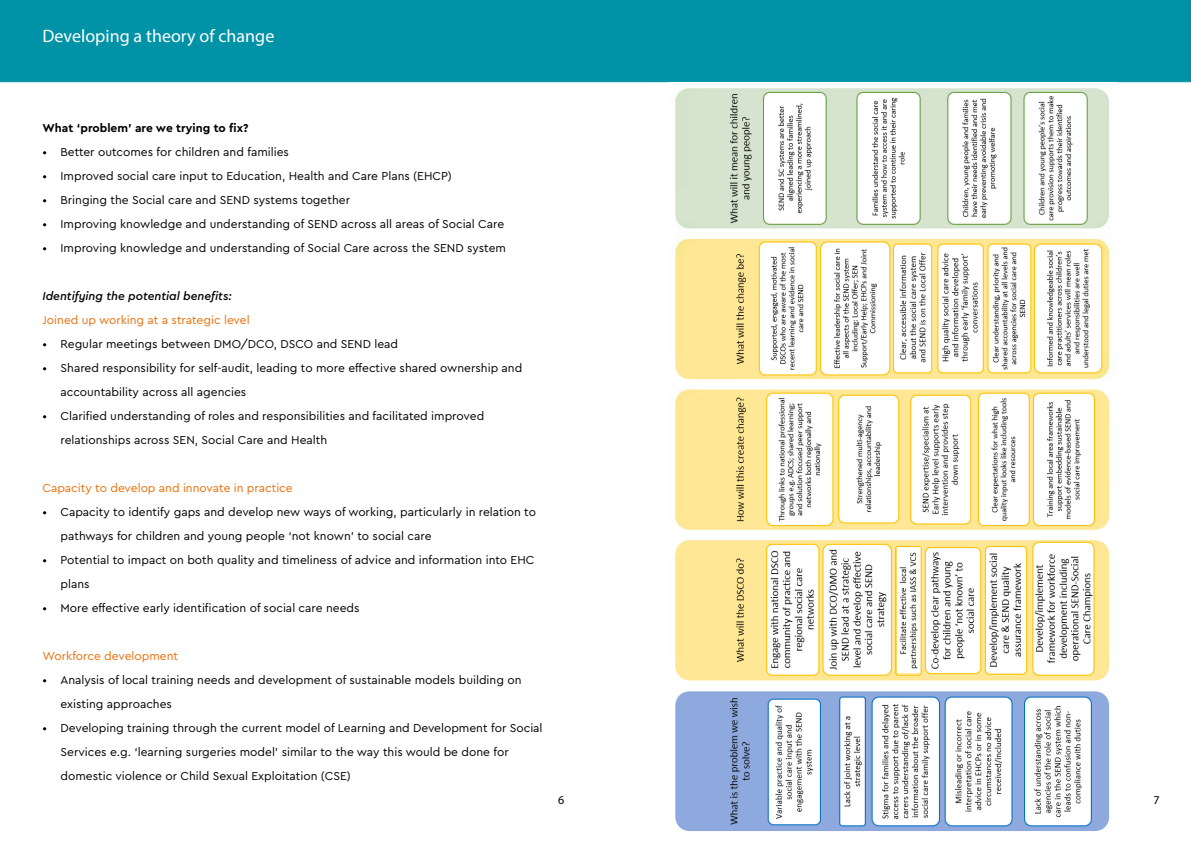
<style>
.page{position:relative;width:1191px;height:842px;background:#fff}
.page>*{position:absolute;margin:0;border:0;box-sizing:border-box;transform-origin:0 0}
.t1{font:18px "Myriad Pro";color:#fff}
.t2{font:12px/24px "Cera Pro";color:#000}
.t3{font:12px "Cera Pro";color:#eb6e08}
.t4{font:italic 500 12px "Cera Pro";color:#000}
.t5{font:700 12px "Cera Pro";color:#000}
.t6{font:12px "Myriad Pro";color:#000}
</style>
<div class="page">
<div style="left:0;top:0;width:1191px;height:82px;background:#0092a7"></div>
<img style="left:675px;top:88px;width:435px;height:743px">
<p class="t1" style="left:43px;top:25px;width:233px">Developing a theory of change</p>
<p class="t5" style="left:43px;top:120px;width:207px">What ‘problem’ are we trying to fix?</p>
<p class="t2" style="left:43px;top:139px;width:248px">• Better outcomes for children and families</p>
<p class="t2" style="left:43px;top:163px;width:411px">• Improved social care input to Education, Health and Care Plans (EHCP)</p>
<p class="t2" style="left:43px;top:187px;width:309px">• Bringing the Social care and SEND systems together</p>
<p class="t2" style="left:43px;top:211px;width:463px">• Improving knowledge and understanding of SEND across all areas of Social Care</p>
<p class="t2" style="left:43px;top:235px;width:465px">• Improving knowledge and understanding of Social Care across the SEND system</p>
<p class="t4" style="left:43px;top:288px;width:191px">Identifying the potential benefits:</p>
<p class="t3" style="left:43px;top:312px;width:209px">Joined up working at a strategic level</p>
<p class="t2" style="left:43px;top:331px;width:357px">• Regular meetings between DMO/DCO, DSCO and SEND lead</p>
<p class="t2" style="left:61px;top:355px;width:463px;text-indent:-18px">• Shared responsibility for self-audit, leading to more effective shared ownership and accountability across all agencies</p>
<p class="t2" style="left:61px;top:403px;width:425px;text-indent:-18px">• Clarified understanding of roles and responsibilities and facilitated improved relationships across SEN, Social Care and Health</p>
<p class="t3" style="left:43px;top:480px;width:252px">Capacity to develop and innovate in practice</p>
<p class="t2" style="left:61px;top:499px;width:477px;text-indent:-18px">• Capacity to identify gaps and develop new ways of working, particularly in relation to pathways for children and young people ‘not known’ to social care</p>
<p class="t2" style="left:61px;top:547px;width:475px;text-indent:-18px">• Potential to impact on both quality and timeliness of advice and information into EHC plans</p>
<p class="t2" style="left:43px;top:595px;width:318px">• More effective early identification of social care needs</p>
<p class="t3" style="left:43px;top:648px;width:137px">Workforce development</p>
<p class="t2" style="left:61px;top:667px;width:462px;text-indent:-18px">• Analysis of local training needs and development of sustainable models building on existing approaches</p>
<p class="t2" style="left:61px;top:715px;width:483px;text-indent:-18px">• Developing training through the current model of Learning and Development for Social<br>Services e.g. ‘learning surgeries model’ similar to the way this would be done for domestic violence or Child Sexual Exploitation (CSE)</p>
<p class="t6" style="left:558px;top:793px;width:8px">6</p>
<p class="t6" style="left:1153px;top:793px;width:8px">7</p>
</div>
